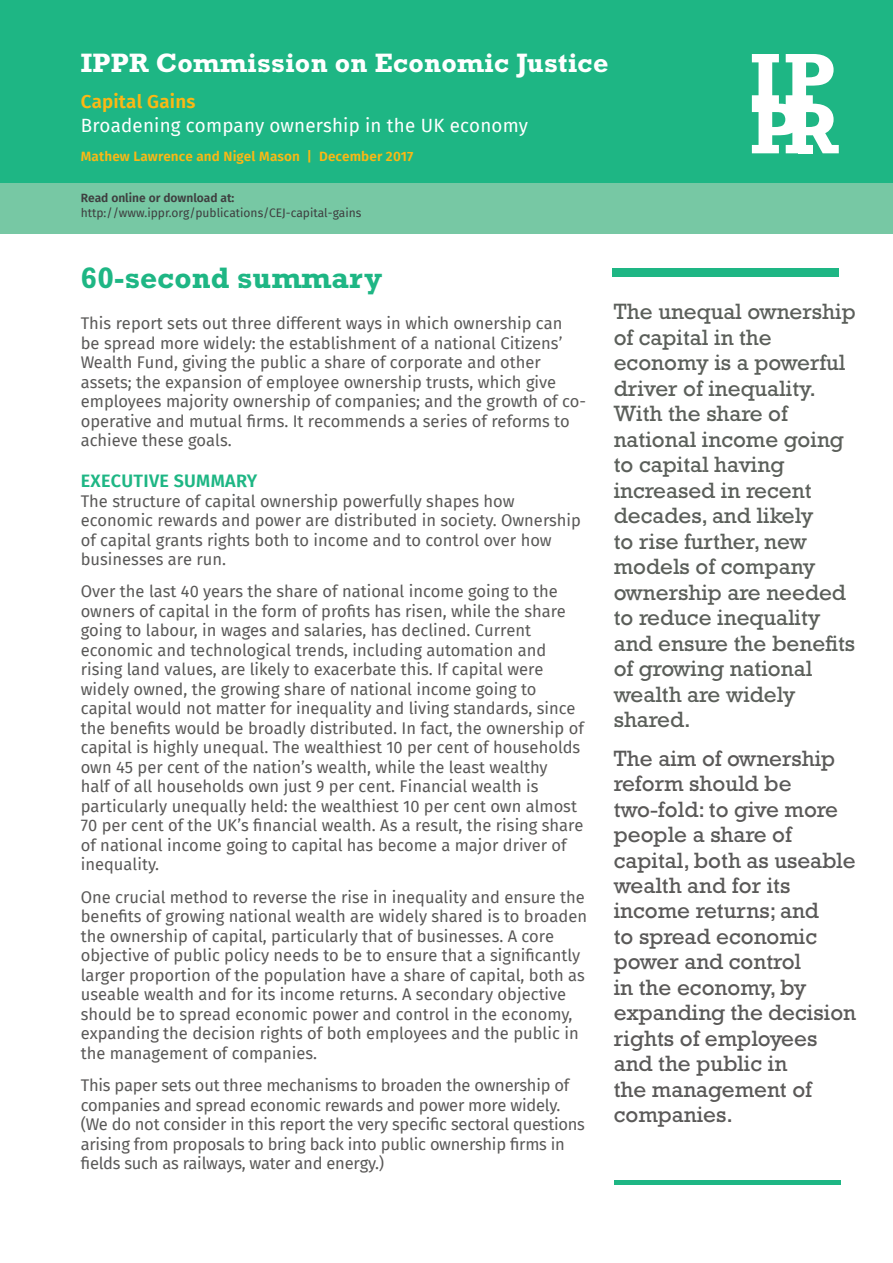
<style>
.page{position:relative;width:893px;height:1263px;background:#fff}
.page>*{position:absolute;margin:0;border:0;box-sizing:border-box;transform-origin:0 0}
.t1{font:700 30px "Rockwell Std";letter-spacing:.005em;color:#1eb684}
.t2{font:700 27px "Rockwell Std";letter-spacing:.01em;color:#fff}
.t3{font:22.5px/25.5px "Rockwell Std";color:#5b5f5a}
.t4{font:22.5px/25.5px "Rockwell Std";color:#5a5958}
.t5{font:18.75px "Fira Sans";letter-spacing:.01em;color:#fff}
.t6{font:600 18.75px "Fira Sans";letter-spacing:.01em;color:#fcb814}
.t7{font:600 18px "Fira Sans";letter-spacing:.015em;color:#1eb684}
.t8{font:16.5px/19.5px "Fira Sans";color:#5a5958}
.t9{font:600 13.5px "Fira Sans";letter-spacing:.01em;color:#fcb814}
.t10{font:12px "Fira Sans";color:#3e3e3f}
.t11{font:600 12px "Fira Sans";color:#3e3e3f}
</style>
<div class="page">
<div style="left:0;top:30px;width:893px;height:204px;background:#77c8a4"></div>
<div style="left:0;top:0;width:893px;height:183px;background:#1eb684"></div>
<svg style="left:752px;top:54px;width:87px;height:99px"></svg>
<div style="left:612px;top:268px;width:227px;height:8px;background:#1eb684"></div>
<hr style="left:614px;top:1180px;width:226px;height:4px;background:#1eb684">
<h2 class="t2" style="left:81px;top:47px;width:529px">IPPR Commission on Economic Justice</h2>
<p class="t6" style="left:81px;top:86px;width:116px">Capital Gains</p>
<p class="t5" style="left:81px;top:111px;width:449px">Broadening company ownership in the UK economy</p>
<p class="t9" style="left:81px;top:145px;width:334px">Mathew Lawrence and Nigel Mason | December 2017</p>
<p class="t11" style="left:81px;top:188px;width:155px">Read online or download at:</p>
<p class="t10" style="left:81px;top:204px;width:282px">http://www.ippr.org/publications/CEJ-capital-gains</p>
<h1 class="t1" style="left:81px;top:260px;width:303px">60-second summary</h1>
<p class="t8" style="left:81px;top:313px;width:507px">This report sets out three different ways in which ownership can<br>be spread more widely: the establishment of a national Citizens’ Wealth Fund, giving the public a share of corporate and other assets; the expansion of employee ownership trusts, which give employees majority ownership of companies; and the growth of co&shy;operative and mutual firms. It recommends a series of reforms to achieve these goals.</p>
<p class="t7" style="left:81px;top:466px;width:178px">EXECUTIVE SUMMARY</p>
<p class="t8" style="left:81px;top:491px;width:502px">The structure of capital ownership powerfully shapes how economic rewards and power are distributed in society. Ownership of capital grants rights both to income and to control over how businesses are run.</p>
<p class="t8" style="left:81px;top:581px;width:505px">Over the last 40 years the share of national income going to the owners of capital in the form of profits has risen, while the share going to labour, in wages and salaries, has declined. Current economic and technological trends, including automation and rising land values, are likely to exacerbate this. If capital were widely owned, the growing share of national income going to capital would not matter for inequality and living standards, since the benefits would be broadly distributed. In fact, the ownership of capital is highly unequal. The wealthiest 10 per cent of households own 45 per cent of the nation’s wealth, while the least wealthy<br>half of all households own just 9 per cent. Financial wealth is particularly unequally held: the wealthiest 10 per cent own almost 70 per cent of the UK’s financial wealth. As a result, the rising share of national income going to capital has become a major driver of inequality.</p>
<p class="t8" style="left:81px;top:887px;width:508px">One crucial method to reverse the rise in inequality and ensure the benefits of growing national wealth are widely shared is to broaden the ownership of capital, particularly that of businesses. A core objective of public policy needs to be to ensure that a significantly larger proportion of the population have a share of capital, both as useable wealth and for its income returns. A secondary objective should be to spread economic power and control in the economy, expanding the decision rights of both employees and the public in the management of companies.</p>
<p class="t8" style="left:81px;top:1075px;width:506px">This paper sets out three mechanisms to broaden the ownership of companies and spread economic rewards and power more widely. (We do not consider in this report the very specific sectoral questions arising from proposals to bring back into public ownership firms in fields such as railways, water and energy.)</p>
<p class="t3" style="left:614px;top:299px;width:243px">The unequal ownership of capital in the economy is a powerful driver of inequality.<br>With the share of national income going to capital having increased in recent decades, and likely<br>to rise further, new models of company ownership are needed to reduce inequality and ensure the benefits of growing national wealth are widely shared.</p>
<p class="t4" style="left:614px;top:745px;width:244px">The aim of ownership reform should be two-fold: to give more people a share of capital, both as useable wealth and for its income returns; and<br>to spread economic power and control<br>in the economy, by expanding the decision rights of employees and the public in<br>the management of companies.</p>
</div>
